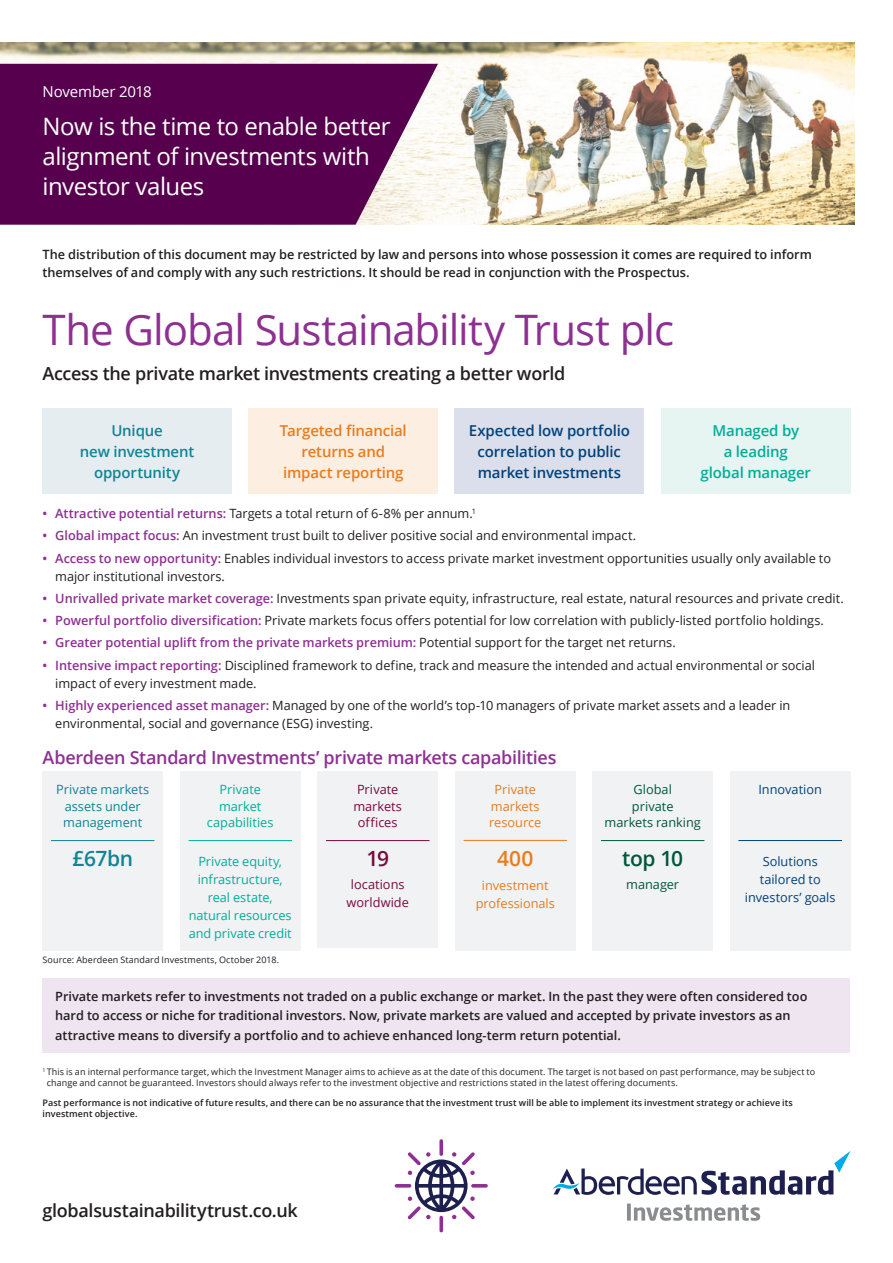
<style>
.page{position:relative;width:893px;height:1263px;background:#fff}
.page>*{position:absolute;margin:0;border:0;box-sizing:border-box;transform-origin:0 0}
.t1{font:42px "Open Sans";letter-spacing:-.025em;color:#8d3092}
.t2{font:24px/30px "Open Sans";letter-spacing:-.02em;color:#fff}
.t3{font:600 21px "Open Sans";color:#108496}
.t4{font:600 21px "Open Sans";color:#00573c}
.t5{font:600 21px "Open Sans";color:#e87c1d}
.t6{font:600 21px "Open Sans";color:#790a40}
.t7{font:600 18px "Open Sans";letter-spacing:-.02em;color:#231f20}
.t8{font:600 18px "Open Sans";letter-spacing:-.015em;color:#8d3092}
.t9{font:600 15px/21px "Open Sans";letter-spacing:-.01em;color:#01427c;text-align:center}
.t10{font:600 15px/21px "Open Sans";letter-spacing:-.01em;color:#e87c1d;text-align:center}
.t11{font:600 15px/21px "Open Sans";letter-spacing:-.01em;color:#108496;text-align:center}
.t12{font:600 15px/21px "Open Sans";letter-spacing:-.01em;color:#00ae9a;text-align:center}
.t13{font:15px "Open Sans";letter-spacing:-.01em;color:#fff}
.t14{font:12.75px/18px "Open Sans";color:#231f20}
.t15{font:600 12.75px/19.5px "Open Sans";color:#231f20}
.t16{font:12.75px/18px "Open Sans";letter-spacing:-.005em;color:#00ae9a;text-align:center}
.t17{font:600 12.75px "Open Sans";letter-spacing:-.005em;color:#8d3092}
.t18{font:12.75px/16.5px "Open Sans";color:#e87c1d;text-align:center}
.t19{font:12.75px/18px "Open Sans";color:#01427c;text-align:center}
.t20{font:12.75px/16.5px "Open Sans";color:#790a40;text-align:center}
.t21{font:12.75px/16.5px "Open Sans";color:#108496;text-align:center}
.t22{font:12.75px/16.5px "Open Sans";letter-spacing:-.005em;color:#00573c;text-align:center}
.t23{font:9px/11.2px "Open Sans";letter-spacing:.01em;color:#231f20}
.t24{font:600 9px/11.2px "Open Sans";letter-spacing:.01em;color:#231f20}
.s1{font-weight:600;color:#8d3092}
.s2{font-weight:400;color:#231f20}
</style>
<div class="page">
<img style="left:0;top:43px;width:855px;height:182px">
<svg style="left:0;top:64px;width:438px;height:161px;background:#65175d"></svg>
<svg style="left:553px;top:1151px;width:297px;height:44px"></svg>
<svg style="left:627px;top:1203px;width:133px;height:18px"></svg>
<svg style="left:395px;top:1139px;width:93px;height:93px"></svg>
<div style="left:43px;top:409px;width:189px;height:85px;background:#e6edf0"></div>
<div style="left:249px;top:409px;width:189px;height:85px;background:#fceee0"></div>
<div style="left:454px;top:409px;width:190px;height:85px;background:#dbdfeb"></div>
<div style="left:661px;top:409px;width:189px;height:85px;background:#e6f4f2"></div>
<div style="left:43px;top:771px;width:120px;height:180px;background:#f1f2f3"></div>
<hr style="left:51px;top:840px;width:103px;height:1px;background:#108496">
<div style="left:455px;top:771px;width:120px;height:180px;background:#f1f2f3"></div>
<hr style="left:463px;top:840px;width:104px;height:1px;background:#e87c1d">
<div style="left:317px;top:771px;width:121px;height:177px;background:#f1f2f3"></div>
<hr style="left:326px;top:840px;width:103px;height:1px;background:#790a40">
<div style="left:592px;top:771px;width:121px;height:180px;background:#f1f2f3"></div>
<hr style="left:601px;top:840px;width:103px;height:1px;background:#00573c">
<div style="left:730px;top:771px;width:120px;height:180px;background:#f1f2f3"></div>
<hr style="left:738px;top:840px;width:104px;height:1px;background:#01427c">
<div style="left:180px;top:771px;width:120px;height:180px;background:#f1f2f3"></div>
<hr style="left:189px;top:840px;width:103px;height:1px;background:#00ae9a">
<div style="left:43px;top:978px;width:807px;height:74px;background:#eee5f1"></div>
<p class="t13" style="left:43px;top:81px;width:111px">November 2018</p>
<h2 class="t2" style="left:43px;top:110px;width:349px">Now is the time to enable better alignment of investments with investor values</h2>
<p class="t15" style="left:43px;top:245px;width:771px;line-height:18px">The distribution of this document may be restricted by law and persons into whose possession it comes are required to inform themselves of and comply with any such restrictions. It should be read in conjunction with the Prospectus.</p>
<h1 class="t1" style="left:43px;top:301px;width:633px">The Global Sustainability Trust plc</h1>
<h3 class="t7" style="left:43px;top:361px;width:524px">Access the private market investments creating a better world</h3>
<p class="t11" style="left:80px;top:420px;width:116px">Unique<br>new investment opportunity</p>
<p class="t10" style="left:280px;top:420px;width:128px">Targeted financial returns and impact reporting</p>
<p class="t9" style="left:469px;top:420px;width:163px">Expected low portfolio correlation to public market investments</p>
<p class="t12" style="left:701px;top:420px;width:112px">Managed by<br>a leading global manager</p>
<p class="t14" style="left:43px;top:504px;width:435px"><span class="s1">• Attractive potential returns:</span> Targets a total return of 6-8% per annum.<sup>1</sup></p>
<p class="t14" style="left:43px;top:526px;width:595px"><span class="s1">• Global impact focus:</span> An investment trust built to deliver positive social and environmental impact.</p>
<p class="t14" style="left:55px;top:549px;width:777px;text-indent:-13px"><span class="s1">• Access to new opportunity:</span> Enables individual investors to access private market investment opportunities usually only available to major institutional investors.</p>
<p class="t14" style="left:43px;top:589px;width:803px"><span class="s1">• Unrivalled private market coverage:</span> Investments span private equity, infrastructure, real estate, natural resources and private credit.</p>
<p class="t14" style="left:43px;top:611px;width:783px"><span class="s1">• Powerful portfolio diversification:</span> Private markets focus offers potential for low correlation with publicly-listed portfolio holdings.</p>
<p class="t17" style="left:43px;top:634px;width:635px">• Greater potential uplift from the private markets premium: <span class="s2">Potential support for the target net returns.</span></p>
<p class="t14" style="left:55px;top:656px;width:761px;text-indent:-13px"><span class="s1">• Intensive impact reporting:</span> Disciplined framework to define, track and measure the intended and actual environmental or social impact of every investment made.</p>
<p class="t14" style="left:55px;top:696px;width:737px;text-indent:-13px"><span class="s1">• Highly experienced asset manager:</span> Managed by one of the world’s top-10 managers of private market assets and a leader in environmental, social and governance (ESG) investing.</p>
<h3 class="t8" style="left:43px;top:745px;width:515px">Aberdeen Standard Investments’ private markets capabilities</h3>
<p class="t21" style="left:56px;top:781px;width:94px">Private markets assets under management</p>
<h3 class="t3" style="left:72px;top:844px;width:62px">£67bn</h3>
<p class="t22" style="left:605px;top:781px;width:98px">Global<br>private<br>markets ranking</p>
<h3 class="t4" style="left:622px;top:844px;width:62px">top 10</h3>
<p class="t22" style="left:626px;top:876px;width:54px">manager</p>
<p class="t16" style="left:207px;top:781px;width:68px;line-height:16.5px">Private market capabilities</p>
<p class="t16" style="left:189px;top:852px;width:105px">Private equity, infrastructure, real estate, natural resources and private credit</p>
<p class="t23" style="left:43px;top:954px;width:238px">Source: Aberdeen Standard Investments, October 2018.</p>
<p class="t15" style="left:55px;top:986px;width:754px">Private markets refer to investments not traded on a public exchange or market. In the past they were often considered too hard to access or niche for traditional investors. Now, private markets are valued and accepted by private investors as an attractive means to diversify a portfolio and to achieve enhanced long-term return potential.</p>
<p class="t23" style="left:47px;top:1066px;width:770px;text-indent:-4px"><sup>1</sup> This is an internal performance target, which the Investment Manager aims to achieve as at the date of this document. The target is not based on past performance, may be subject to change and cannot be guaranteed. Investors should always refer to the investment objective and restrictions stated in the latest offering documents.</p>
<p class="t24" style="left:43px;top:1097px;width:752px">Past performance is not indicative of future results, and there can be no assurance that the investment trust will be able to implement its investment strategy or achieve its investment objective.</p>
<p class="t20" style="left:353px;top:781px;width:50px">Private markets offices</p>
<h3 class="t6" style="left:366px;top:844px;width:24px">19</h3>
<p class="t20" style="left:347px;top:875px;width:64px;line-height:18px">locations worldwide</p>
<p class="t18" style="left:489px;top:781px;width:54px">Private markets resource</p>
<h3 class="t5" style="left:497px;top:844px;width:38px">400</h3>
<p class="t18" style="left:476px;top:876px;width:81px;line-height:18px">investment professionals</p>
<p class="t19" style="left:758px;top:780px;width:65px">Innovation</p>
<p class="t19" style="left:745px;top:852px;width:92px">Solutions tailored to investors’ goals</p>
<h3 class="t7" style="left:43px;top:1198px;width:257px">globalsustainabilitytrust.co.uk</h3>
</div>
